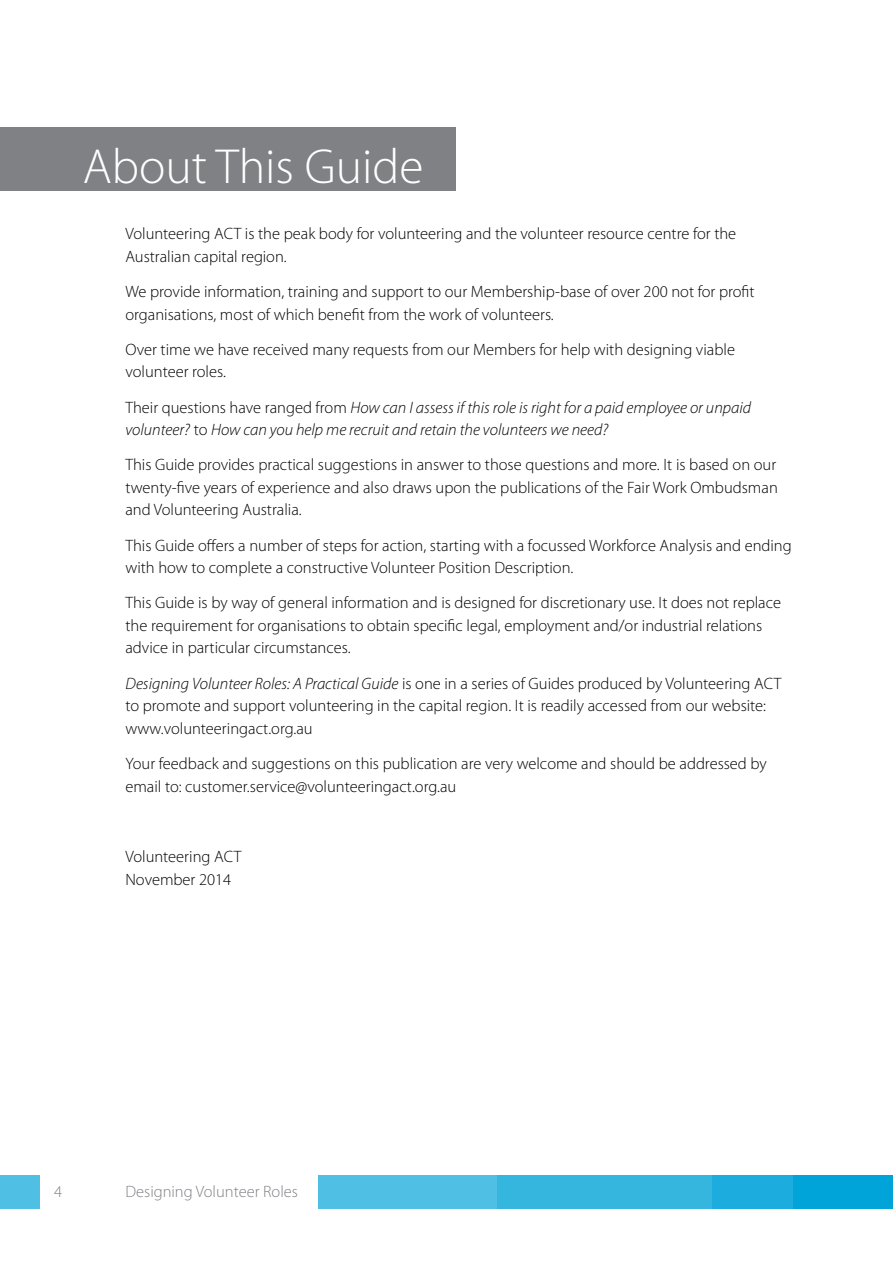
<style>
.page{position:relative;width:893px;height:1263px;background:#fff}
.page>*{position:absolute;margin:0;border:0;box-sizing:border-box;transform-origin:0 0}
.t1{font:300 49.5px "Myriad Pro";color:#fff}
.t2{font:300 16.5px/22.5px "Myriad Pro";color:#000}
.t3{font:italic 300 16.5px/22.5px "Myriad Pro";color:#000}
.t4{font:300 16.5px "Myriad Pro";color:#808185}
.s1{font-style:normal}
.s2{font-style:italic}
</style>
<div class="page">
<div style="left:793px;top:1176px;width:100px;height:33px;background:#00a4d9"></div>
<div style="left:712px;top:1176px;width:81px;height:33px;background:#1cadde"></div>
<div style="left:497px;top:1176px;width:215px;height:33px;background:#35b6de"></div>
<div style="left:0;top:1176px;width:39px;height:33px;background:#4fc0e4"></div>
<div style="left:318px;top:1176px;width:179px;height:33px;background:#4fc0e4"></div>
<div style="left:0;top:128px;width:455px;height:63px;background:#808185"></div>
<h1 class="t1" style="left:83px;top:139px;width:342px">About This Guide</h1>
<p class="t2" style="left:125px;top:223px;width:612px">Volunteering ACT is the peak body for volunteering and the volunteer resource centre for the<br>Australian capital region.</p>
<p class="t2" style="left:125px;top:281px;width:631px">We provide information, training and support to our Membership-base of over 200 not for profit organisations, most of which benefit from the work of volunteers.</p>
<p class="t2" style="left:125px;top:338px;width:611px">Over time we have received many requests from our Members for help with designing viable volunteer roles.</p>
<p class="t3" style="left:125px;top:396px;width:627px"><span class="s1">Their questions have ranged from</span> How can I assess if this role is right for a paid employee or unpaid volunteer? <span class="s1">to</span> How can you help me recruit and retain the volunteers we need?</p>
<p class="t2" style="left:125px;top:454px;width:654px;text-align:justify">This Guide provides practical suggestions in answer to those questions and more. It is based on our twenty-five years of experience and also draws upon the publications of the Fair Work Ombudsman and Volunteering Australia.</p>
<p class="t2" style="left:125px;top:534px;width:668px">This Guide offers a number of steps for action, starting with a focussed Workforce Analysis and ending with how to complete a constructive Volunteer Position Description.</p>
<p class="t2" style="left:125px;top:592px;width:657px">This Guide is by way of general information and is designed for discretionary use. It does not replace the requirement for organisations to obtain specific legal, employment and/or industrial relations advice in particular circumstances.</p>
<p class="t2" style="left:125px;top:672px;width:657px"><span class="s2">Designing Volunteer Roles: A Practical Guide</span> is one in a series of Guides produced by Volunteering ACT to promote and support volunteering in the capital region. It is readily accessed from our website: www.volunteeringact.org.au</p>
<p class="t2" style="left:125px;top:752px;width:643px">Your feedback and suggestions on this publication are very welcome and should be addressed by email to: customer.service@volunteeringact.org.au</p>
<p class="t2" style="left:125px;top:845px;width:117px">Volunteering ACT<br>November 2014</p>
<p class="t4" style="left:54px;top:1182px;width:10px">4</p>
<p class="t4" style="left:125px;top:1182px;width:174px">Designing Volunteer Roles</p>
</div>
